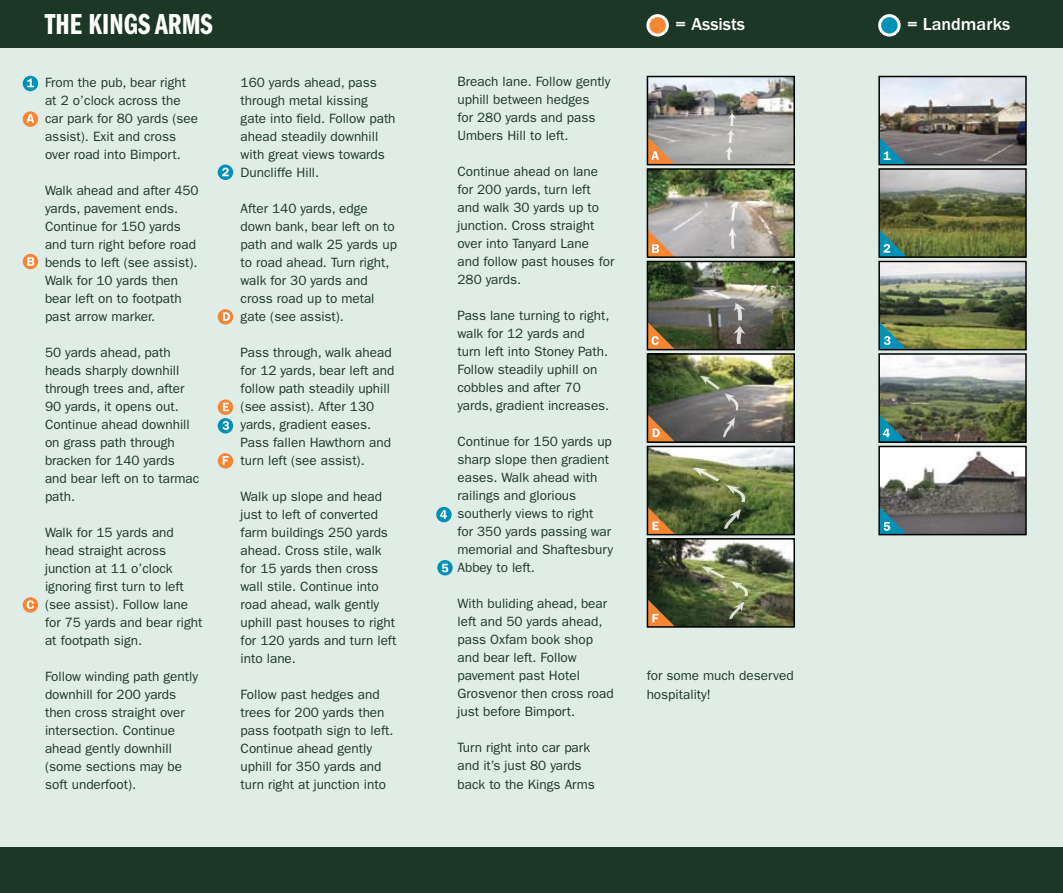
<style>
.page{position:relative;width:1063px;height:893px;background:#fff}
.page>*{position:absolute;margin:0;border:0;box-sizing:border-box;transform-origin:0 0}
.t1{font:30px "ITC Franklin Gothic Std Dm Cp";color:#fff}
.t2{font:500 18px "ITC Franklin Gothic Std";color:#fff}
.t3{font:13.5px/18px "ITC Franklin Gothic Std";color:#1d3727}
</style>
<div class="page">
<div style="left:0;top:45px;width:1063px;height:807px;background:#e0ede6"></div>
<div style="left:0;top:0;width:1063px;height:47px;background:#1d3727"></div>
<div style="left:0;top:847px;width:1063px;height:46px;background:#1d3727"></div>
<svg style="left:880px;top:16px;width:19px;height:19px"></svg>
<div style="left:878px;top:14px;width:23px;height:23px;border:3px solid #fff;border-radius:50%"></div>
<svg style="left:648px;top:16px;width:19px;height:19px"></svg>
<div style="left:646px;top:14px;width:23px;height:23px;border:3px solid #fff;border-radius:50%"></div>
<img style="left:881px;top:79px;width:143px;height:83px">
<img style="left:881px;top:171px;width:143px;height:84px">
<img style="left:881px;top:264px;width:143px;height:83px">
<img style="left:881px;top:356px;width:143px;height:84px">
<img style="left:881px;top:449px;width:143px;height:83px">
<img style="left:650px;top:79px;width:142px;height:83px">
<img style="left:650px;top:171px;width:142px;height:84px">
<img style="left:650px;top:264px;width:142px;height:83px">
<img style="left:650px;top:356px;width:142px;height:84px">
<img style="left:650px;top:449px;width:142px;height:83px">
<img style="left:650px;top:541px;width:142px;height:84px">
<svg style="left:725px;top:113px;width:11px;height:48px"></svg>
<svg style="left:746px;top:199px;width:22px;height:7px"></svg>
<svg style="left:728px;top:227px;width:8px;height:22px"></svg>
<svg style="left:730px;top:202px;width:10px;height:19px"></svg>
<svg style="left:733px;top:326px;width:12px;height:18px"></svg>
<svg style="left:702px;top:290px;width:43px;height:30px"></svg>
<svg style="left:723px;top:417px;width:12px;height:20px"></svg>
<svg style="left:700px;top:376px;width:39px;height:34px"></svg>
<svg style="left:692px;top:468px;width:27px;height:13px"></svg>
<svg style="left:724px;top:509px;width:17px;height:20px"></svg>
<svg style="left:726px;top:485px;width:20px;height:17px"></svg>
<svg style="left:701px;top:567px;width:24px;height:11px"></svg>
<svg style="left:729px;top:602px;width:15px;height:17px"></svg>
<svg style="left:731px;top:581px;width:18px;height:15px"></svg>
<svg style="left:881px;top:137px;width:26px;height:25px"></svg>
<svg style="left:881px;top:229px;width:26px;height:26px"></svg>
<svg style="left:881px;top:322px;width:26px;height:25px"></svg>
<svg style="left:881px;top:414px;width:26px;height:26px"></svg>
<svg style="left:881px;top:507px;width:26px;height:25px"></svg>
<svg style="left:650px;top:137px;width:25px;height:25px"></svg>
<svg style="left:650px;top:229px;width:25px;height:26px"></svg>
<svg style="left:650px;top:322px;width:25px;height:25px"></svg>
<svg style="left:650px;top:414px;width:25px;height:26px"></svg>
<svg style="left:650px;top:507px;width:25px;height:25px"></svg>
<div style="left:647px;top:446px;width:148px;height:89px;border:2px solid #000"></div>
<div style="left:647px;top:353px;width:148px;height:90px;border:2px solid #000"></div>
<div style="left:647px;top:261px;width:148px;height:89px;border:2px solid #000"></div>
<div style="left:647px;top:168px;width:148px;height:90px;border:2px solid #000"></div>
<div style="left:647px;top:76px;width:148px;height:89px;border:2px solid #000"></div>
<div style="left:647px;top:538px;width:148px;height:90px;border:2px solid #000"></div>
<svg style="left:23px;top:111px;width:15px;height:16px"></svg>
<svg style="left:27px;top:114px;width:7px;height:9px"></svg>
<div style="left:23px;top:254px;width:15px;height:15px;background:#f68634;border-radius:50%"></div>
<svg style="left:27px;top:257px;width:7px;height:9px"></svg>
<svg style="left:23px;top:597px;width:15px;height:16px"></svg>
<svg style="left:27px;top:600px;width:7px;height:9px"></svg>
<div style="left:218px;top:309px;width:15px;height:16px;background:#f68634;border-radius:50%"></div>
<svg style="left:223px;top:312px;width:7px;height:9px"></svg>
<svg style="left:218px;top:399px;width:15px;height:16px"></svg>
<svg style="left:223px;top:403px;width:6px;height:8px"></svg>
<div style="left:23px;top:76px;width:15px;height:15px;background:#0091b8;border-radius:50%"></div>
<svg style="left:27px;top:79px;width:7px;height:8px"></svg>
<svg style="left:218px;top:165px;width:15px;height:15px"></svg>
<svg style="left:222px;top:168px;width:7px;height:8px"></svg>
<div style="left:218px;top:418px;width:15px;height:15px;background:#0091b8;border-radius:50%"></div>
<svg style="left:222px;top:421px;width:7px;height:9px"></svg>
<div style="left:436px;top:507px;width:16px;height:15px;background:#0091b8;border-radius:50%"></div>
<svg style="left:440px;top:510px;width:7px;height:9px"></svg>
<svg style="left:437px;top:560px;width:16px;height:15px"></svg>
<svg style="left:442px;top:564px;width:6px;height:8px"></svg>
<div style="left:878px;top:76px;width:149px;height:89px;border:2px solid #000"></div>
<div style="left:878px;top:168px;width:149px;height:90px;border:2px solid #000"></div>
<div style="left:878px;top:261px;width:149px;height:89px;border:2px solid #000"></div>
<div style="left:878px;top:353px;width:149px;height:90px;border:2px solid #000"></div>
<div style="left:878px;top:446px;width:149px;height:89px;border:2px solid #000"></div>
<svg style="left:647px;top:599px;width:28px;height:28px"></svg>
<svg style="left:218px;top:453px;width:15px;height:16px"></svg>
<svg style="left:223px;top:456px;width:6px;height:9px"></svg>
<p class="t1" style="left:45px;top:8px;width:170px">THE KINGS ARMS</p>
<p class="t2" style="left:676px;top:14px;width:71px">= Assists</p>
<p class="t2" style="left:907px;top:14px;width:105px">= Landmarks</p>
<p class="t3" style="left:45px;top:73px;width:155px">From the pub, bear right at 2 o’clock across the car park for 80 yards (see assist). Exit and cross over road into Bimport.</p>
<p class="t3" style="left:45px;top:181px;width:155px">Walk ahead and after 450 yards, pavement ends.<br>Continue for 150 yards and turn right before road bends to left (see assist).<br>Walk for 10 yards then bear left on to footpath past arrow marker.</p>
<p class="t3" style="left:45px;top:343px;width:156px">50 yards ahead, path heads sharply downhill through trees and, after<br>90 yards, it opens out.<br>Continue ahead downhill on grass path through bracken for 140 yards and bear left on to tarmac path.</p>
<p class="t3" style="left:45px;top:523px;width:159px">Walk for 15 yards and head straight across junction at 11 o’clock ignoring first turn to left (see assist). Follow lane for 75 yards and bear right at footpath sign.</p>
<p class="t3" style="left:45px;top:667px;width:155px">Follow winding path gently downhill for 200 yards then cross straight over intersection. Continue ahead gently downhill (some sections may be soft underfoot).</p>
<p class="t3" style="left:241px;top:73px;width:156px">160 yards ahead, pass through metal kissing gate into field. Follow path ahead steadily downhill with great views towards<br>Duncliffe Hill.</p>
<p class="t3" style="left:241px;top:199px;width:158px">After 140 yards, edge down bank, bear left on to path and walk 25 yards up to road ahead. Turn right, walk for 30 yards and cross road up to metal gate (see assist).</p>
<p class="t3" style="left:241px;top:343px;width:155px">Pass through, walk ahead for 12 yards, bear left and follow path steadily uphill (see assist). After 130 yards, gradient eases.<br>Pass fallen Hawthorn and turn left (see assist).</p>
<p class="t3" style="left:241px;top:487px;width:157px">Walk up slope and head just to left of converted farm buildings 250 yards ahead. Cross stile, walk for 15 yards then cross wall stile. Continue into road ahead, walk gently uphill past houses to right for 120 yards and turn left into lane.</p>
<p class="t3" style="left:241px;top:685px;width:154px">Follow past hedges and trees for 200 yards then pass footpath sign to left.<br>Continue ahead gently uphill for 350 yards and turn right at junction into</p>
<p class="t3" style="left:457px;top:72px;width:155px">Breach lane. Follow gently uphill between hedges<br>for 280 yards and pass<br>Umbers Hill to left.</p>
<p class="t3" style="left:457px;top:162px;width:158px">Continue ahead on lane for 200 yards, turn left and walk 30 yards up to junction. Cross straight over into Tanyard Lane<br>and follow past houses for<br>280 yards.</p>
<p class="t3" style="left:457px;top:306px;width:154px">Pass lane turning to right, walk for 12 yards and turn left into Stoney Path.<br>Follow steadily uphill on cobbles and after 70 yards, gradient increases.</p>
<p class="t3" style="left:457px;top:432px;width:157px">Continue for 150 yards up sharp slope then gradient eases. Walk ahead with railings and glorious southerly views to right<br>for 350 yards passing war memorial and Shaftesbury<br>Abbey to left.</p>
<p class="t3" style="left:457px;top:594px;width:158px">With buliding ahead, bear left and 50 yards ahead, pass Oxfam book shop and bear left. Follow pavement past Hotel<br>Grosvenor then cross road just before Bimport.</p>
<p class="t3" style="left:457px;top:738px;width:134px">Turn right into car park and it’s just 80 yards</p>
<p class="t3" style="left:457px;top:776px;width:139px">back to the Kings Arms</p>
<p class="t3" style="left:647px;top:666px;width:149px;line-height:19.5px">for some much deserved hospitality!</p>
</div>
